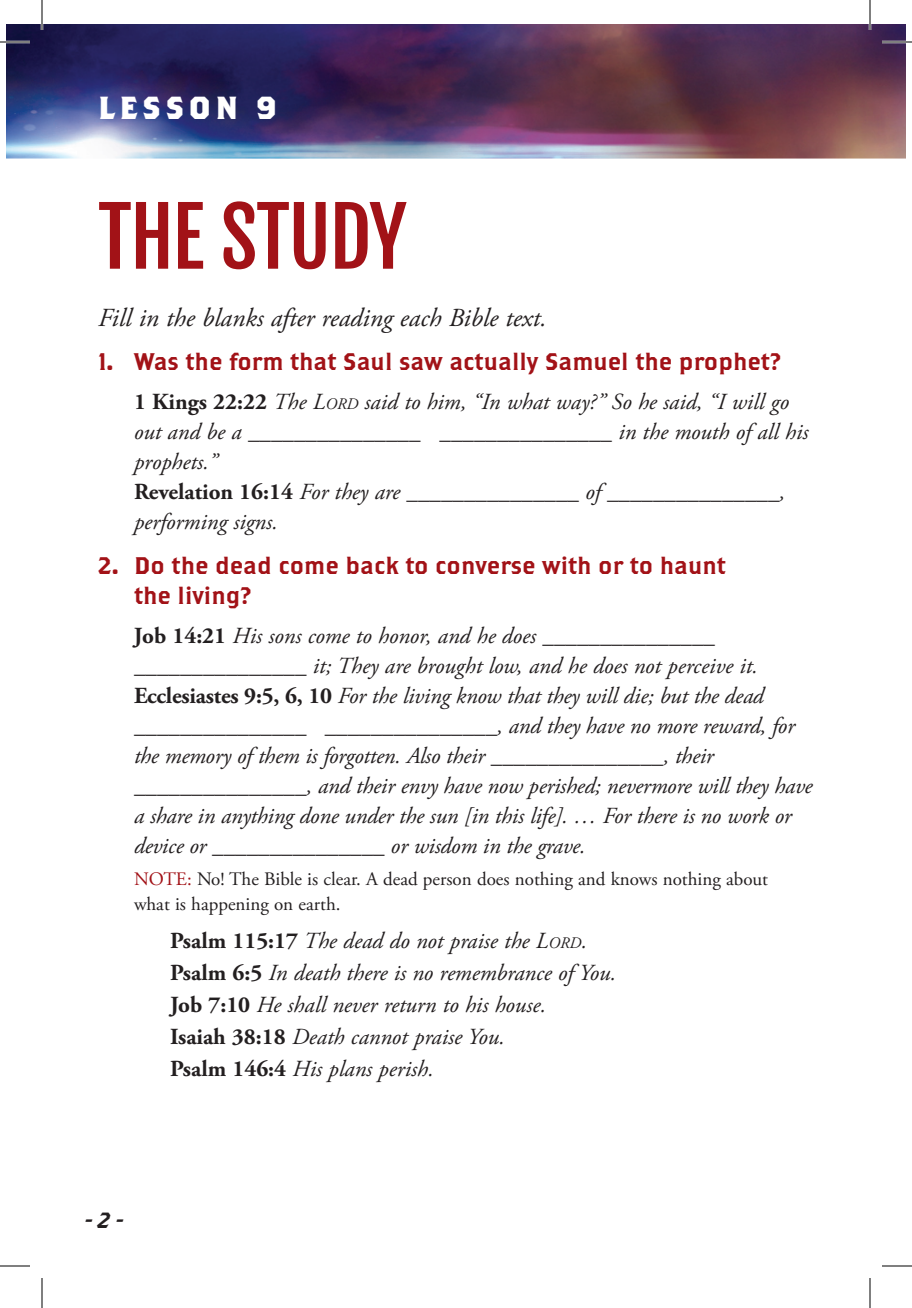
<style>
.page{position:relative;width:912px;height:1308px;background:#fff}
.page>*{position:absolute;margin:0;border:0;box-sizing:border-box;transform-origin:0 0}
.Subhead{font:80px "Fjalla One";letter-spacing:-.02em;color:#a21217}
.t1{font:700 31.8px "Brothers OT";letter-spacing:.15em;color:#fff}
.Subhead-2{font:italic 26px "Adobe Garamond Pro";color:#231f20}
.QUESTION{font:24px/30px "Brothers OT";color:#a21217}
.VERSES{font:italic 23px/30px "Adobe Garamond Pro";letter-spacing:-.01em;color:#231f20}
.NOTE{font:italic 23px/32px "Adobe Garamond Pro";color:#231f20}
.t2{font:22px "Brothers OT Super Slant";color:#231f20}
.NOTE-2{font:19px/25px "Adobe Garamond Pro";color:#231f20}
.s1{font-weight:700;font-style:normal}
.s2{font-size:16.2px}
.s3{color:#a21217}
</style>
<div class="page">
<img style="left:6px;top:24px;width:900px;height:134px">
<hr style="left:0;top:41px;width:30px;height:2px;background:#fff">
<hr style="left:882px;top:41px;width:30px;height:2px;background:#fff">
<hr style="left:41px;top:0;width:2px;height:30px;background:#fff">
<hr style="left:869px;top:0;width:2px;height:30px;background:#fff">
<hr style="left:0;top:42px;width:30px;height:1px;background:#000">
<hr style="left:882px;top:42px;width:30px;height:1px;background:#000">
<hr style="left:0;top:1266px;width:30px;height:1px;background:#000">
<hr style="left:882px;top:1266px;width:30px;height:1px;background:#000">
<hr style="left:42px;top:0;width:1px;height:30px;background:#000">
<hr style="left:42px;top:1278px;width:1px;height:30px;background:#000">
<hr style="left:870px;top:0;width:1px;height:30px;background:#000">
<hr style="left:870px;top:1278px;width:1px;height:30px;background:#000">
<p class="t1" style="left:98px;top:93px;width:180px">LESSON 9</p>
<p class="Subhead" style="left:98px;top:188px;width:310px">THE STUDY</p>
<p class="Subhead-2" style="left:98px;top:302px;width:450px">Fill in the blanks after reading each Bible text.</p>
<p class="QUESTION" style="left:98px;top:348px;width:684px">1. Was the form that Saul saw actually Samuel the prophet?</p>
<p class="VERSES" style="left:134px;top:387px;width:676px"><span class="s1">1 Kings 22:22</span> The L<span class="s2">ORD</span> said to him, “In what way?” So he said, “I will go out and be a _______________ _______________ in the mouth of all his prophets.”<br><span class="s1">Revelation 16:14</span> For they are _______________ of _______________, performing signs.</p>
<p class="QUESTION" style="left:134px;top:551px;width:593px;text-indent:-36px">2. Do the dead come back to converse with or to haunt the living?</p>
<p class="VERSES" style="left:134px;top:621px;width:626px"><span class="s1">Job 14:21</span> His sons come to honor, and he does _______________ _______________ it; They are brought low, and he does not perceive it.</p>
<p class="VERSES" style="left:134px;top:681px;width:680px"><span class="s1">Ecclesiastes 9:5, 6, 10</span> For the living know that they will die; but the dead _______________ _______________, and they have no more reward, for the memory of them is forgotten. Also their _______________, their _______________, and their envy have now perished; nevermore will they have a share in anything done under the sun [in this life]. … For there is no work or device or _______________ or wisdom in the grave.</p>
<p class="NOTE-2" style="left:134px;top:867px;width:636px"><span class="s3">NOTE:</span> No! The Bible is clear. A dead person does nothing and knows nothing about what is happening on earth.</p>
<p class="NOTE" style="left:170px;top:925px;width:448px"><span class="s1">Psalm 115:17</span> The dead do not praise the L<span class="s2">ORD</span>.<br><span class="s1">Psalm 6:5</span> In death there is no remembrance of You.<br><span class="s1">Job 7:10</span> He shall never return to his house.<br><span class="s1">Isaiah 38:18</span> Death cannot praise You.<br><span class="s1">Psalm 146:4</span> His plans perish.</p>
<p class="t2" style="left:85px;top:1210px;width:40px">- 2 -</p>
</div>
